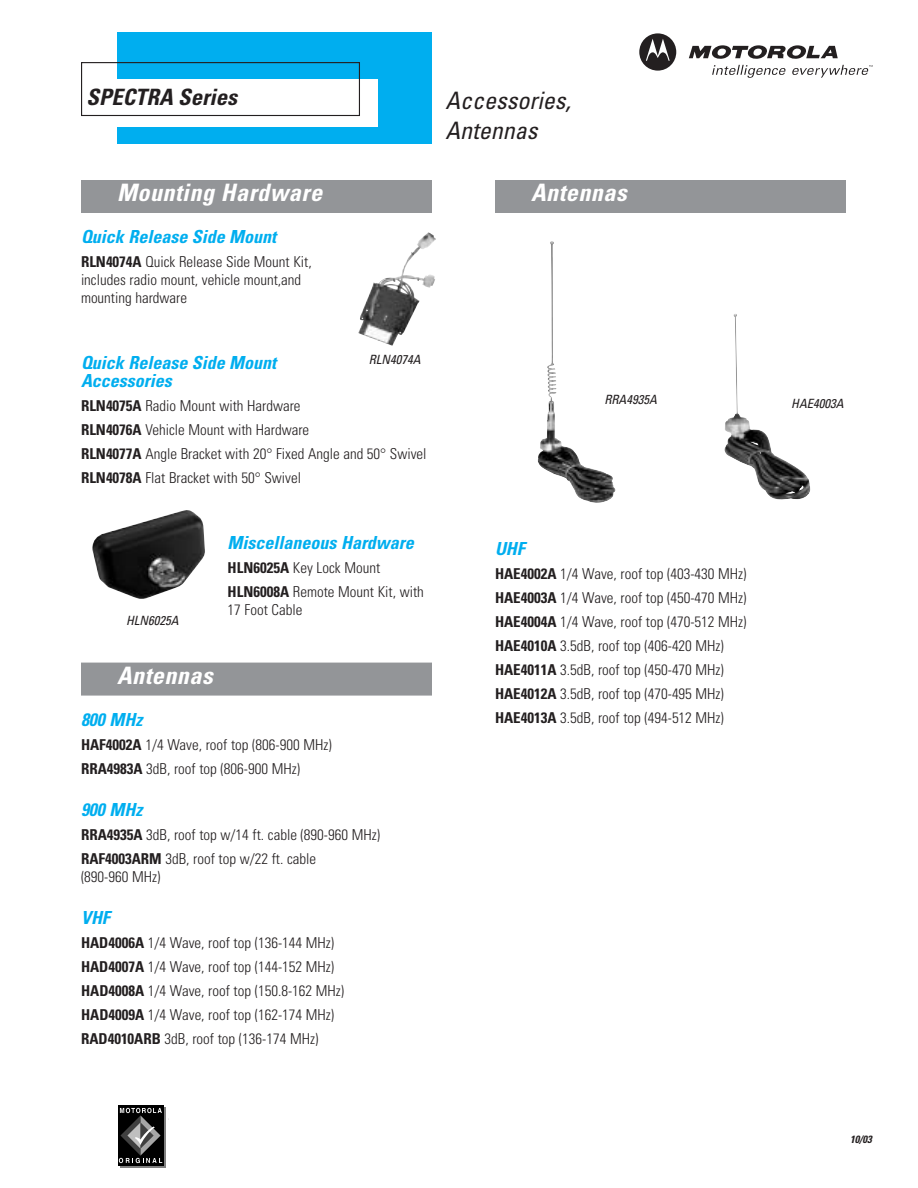
<style>
.page{position:relative;width:918px;height:1188px;background:#fff}
.page>*{position:absolute;margin:0;border:0;box-sizing:border-box;transform-origin:0 0}
.t1{font:italic 700 condensed 24px "Univers";letter-spacing:.02em;color:#fff}
.t2{font:italic condensed 24px/30px "Univers";color:#231f20}
.t3{font:italic 700 condensed 22.5px "Univers";color:#231f20}
.t4{font:italic 700 condensed 18px/18px "Univers";color:#00aeef}
.t5{font:300 condensed 15px/24px "Univers";color:#231f20}
.t6{font:italic condensed 12.75px "Univers";color:#231f20}
.t7{font:italic 700 condensed 10.5px "Univers";color:#231f20}
.s1{font-weight:700}
</style>
<div class="page">
<svg style="left:120px;top:1107px;width:45px;height:61px"></svg>
<div style="left:118px;top:1105px;width:45px;height:61px;background:#000"></div>
<svg style="left:119px;top:1108px;width:43px;height:55px"></svg>
<div style="left:117px;top:33px;width:315px;height:111px;background:#00aeef"></div>
<svg style="left:639px;top:33px;width:37px;height:38px"></svg>
<svg style="left:689px;top:45px;width:184px;height:33px"></svg>
<div style="left:81px;top:79px;width:297px;height:48px;background:#fff"></div>
<div style="left:81px;top:62px;width:279px;height:54px;border:1px solid #231f20"></div>
<div style="left:81px;top:180px;width:351px;height:33px;background:#939598"></div>
<div style="left:81px;top:663px;width:351px;height:33px;background:#939598"></div>
<div style="left:495px;top:180px;width:351px;height:33px;background:#939598"></div>
<img style="left:358px;top:232px;width:78px;height:114px">
<img style="left:92px;top:510px;width:113px;height:89px">
<img style="left:538px;top:241px;width:78px;height:262px">
<img style="left:724px;top:314px;width:87px;height:186px">
<h2 class="t3" style="left:87px;top:89px;width:152px">SPECTRA Series</h2>
<h1 class="t1" style="left:117px;top:184px;width:207px">Mounting Hardware</h1>
<p class="t4" style="left:81px;top:229px;width:197px">Quick Release Side Mount</p>
<p class="t5" style="left:81px;top:254px;width:232px;line-height:18px"><span class="s1">RLN4074A</span> Quick Release Side Mount Kit, includes radio mount, vehicle mount,and mounting hardware</p>
<p class="t6" style="left:369px;top:355px;width:53px">RLN4074A</p>
<p class="t4" style="left:81px;top:355px;width:197px">Quick Release Side Mount<br>Accessories</p>
<p class="t5" style="left:81px;top:395px;width:347px"><span class="s1">RLN4075A</span> Radio Mount with Hardware<br><span class="s1">RLN4076A</span> Vehicle Mount with Hardware<br><span class="s1">RLN4077A</span> Angle Bracket with 20° Fixed Angle and 50° Swivel <span class="s1">RLN4078A</span> Flat Bracket with 50° Swivel</p>
<h1 class="t2" style="left:446px;top:88px;width:127px">Accessories,<br>Antennas</h1>
<h1 class="t1" style="left:531px;top:184px;width:97px">Antennas</h1>
<p class="t6" style="left:604px;top:394px;width:54px">RRA4935A</p>
<p class="t6" style="left:126px;top:616px;width:54px">HLN6025A</p>
<p class="t4" style="left:228px;top:535px;width:188px">Miscellaneous Hardware</p>
<p class="t5" style="left:228px;top:557px;width:198px"><span class="s1">HLN6025A</span> Key Lock Mount<br><span class="s1">HLN6008A</span> Remote Mount Kit, with</p>
<p class="t5" style="left:228px;top:599px;width:76px">17 Foot Cable</p>
<h1 class="t1" style="left:117px;top:666px;width:97px">Antennas</h1>
<p class="t4" style="left:81px;top:712px;width:63px">800 MHz</p>
<p class="t5" style="left:81px;top:734px;width:252px"><span class="s1">HAF4002A</span> 1/4 Wave, roof top (806-900 MHz)<br><span class="s1">RRA4983A</span> 3dB, roof top (806-900 MHz)</p>
<p class="t4" style="left:81px;top:802px;width:63px">900 MHz</p>
<p class="t5" style="left:81px;top:824px;width:301px"><span class="s1">RRA4935A</span> 3dB, roof top w/14 ft. cable (890-960 MHz)<br><span class="s1">RAF4003ARM</span> 3dB, roof top w/22 ft. cable</p>
<p class="t5" style="left:81px;top:866px;width:81px">(890-960 MHz)</p>
<p class="t4" style="left:81px;top:910px;width:30px">VHF</p>
<p class="t5" style="left:81px;top:932px;width:265px"><span class="s1">HAD4006A</span> 1/4 Wave, roof top (136-144 MHz)<br><span class="s1">HAD4007A</span> 1/4 Wave, roof top (144-152 MHz)<br><span class="s1">HAD4008A</span> 1/4 Wave, roof top (150.8-162 MHz)<br><span class="s1">HAD4009A</span> 1/4 Wave, roof top (162-174 MHz)<br><span class="s1">RAD4010ARB</span> 3dB, roof top (136-174 MHz)</p>
<p class="t4" style="left:495px;top:541px;width:31px">UHF</p>
<p class="t5" style="left:495px;top:563px;width:253px"><span class="s1">HAE4002A</span> 1/4 Wave, roof top (403-430 MHz)<br><span class="s1">HAE4003A</span> 1/4 Wave, roof top (450-470 MHz)<br><span class="s1">HAE4004A</span> 1/4 Wave, roof top (470-512 MHz)<br><span class="s1">HAE4010A</span> 3.5dB, roof top (406-420 MHz)<br><span class="s1">HAE4011A</span> 3.5dB, roof top (450-470 MHz)<br><span class="s1">HAE4012A</span> 3.5dB, roof top (470-495 MHz)<br><span class="s1">HAE4013A</span> 3.5dB, roof top (494-512 MHz)</p>
<p class="t6" style="left:791px;top:398px;width:54px">HAE4003A</p>
<p class="t7" style="left:850px;top:1136px;width:23px">10/03</p>
</div>
